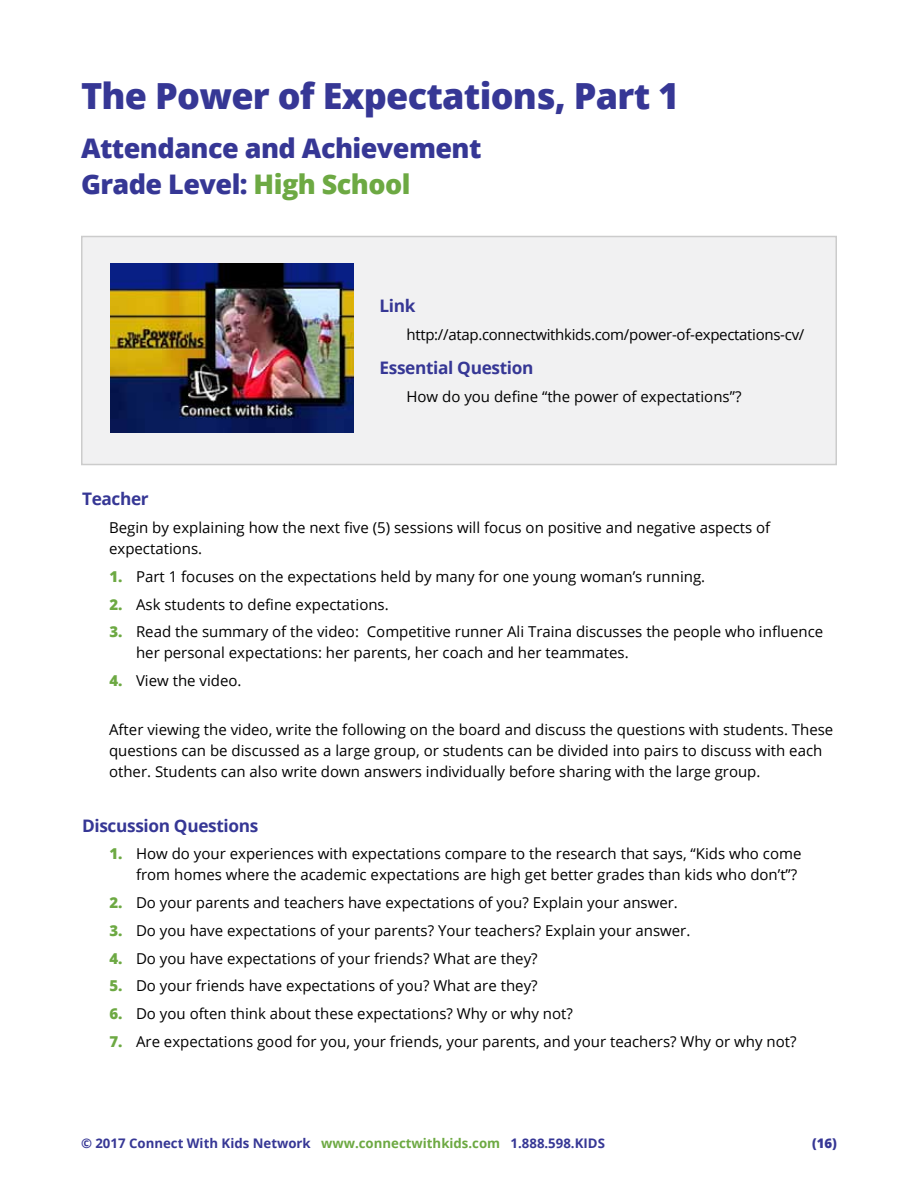
<style>
.page{position:relative;width:918px;height:1188px;background:#fff}
.page>*{position:absolute;margin:0;border:0;box-sizing:border-box;transform-origin:0 0}
.t1{font:800 36px "Open Sans";letter-spacing:-.02em;color:#363795}
.t2{font:800 27px/36px "Open Sans";letter-spacing:-.02em;color:#363795}
.t3{font:700 17.25px "Open Sans";letter-spacing:-.02em;color:#363795}
.t4{font:15px/21px "Open Sans";color:#000}
.t5{font:15px "Open Sans";letter-spacing:-.02em;color:#000}
.t6{font:700 13.2px "Open Sans";color:#363795}
.t7{font:800 13.2px "Open Sans";color:#363795}
.s1{color:#6da943}
.s2{font-weight:800;color:#6da943}
</style>
<div class="page">
<div style="left:82px;top:237px;width:754px;height:228px;background:#f1f1f2"></div>
<div style="left:81px;top:236px;width:756px;height:229px;border:2px solid #ccc"></div>
<img style="left:111px;top:264px;width:242px;height:169px">
<h1 class="t1" style="left:81px;top:68px;width:600px">The Power of Expectations, Part 1</h1>
<h2 class="t2" style="left:81px;top:129px;width:402px">Attendance and Achievement<br>Grade Level: <span class="s1">High School</span></h2>
<p class="t3" style="left:380px;top:294px;width:38px">Link</p>
<p class="t5" style="left:406px;top:325px;width:399px">http://atap.connectwithkids.com/power-of-expectations-cv/</p>
<p class="t3" style="left:380px;top:356px;width:155px">Essential Question</p>
<p class="t4" style="left:406px;top:385px;width:336px">How do you define “the power of expectations”?</p>
<p class="t3" style="left:82px;top:487px;width:68px">Teacher</p>
<p class="t4" style="left:109px;top:517px;width:663px">Begin by explaining how the next five (5) sessions will focus on positive and negative aspects of expectations.</p>
<p class="t4" style="left:109px;top:566px;width:597px"><span class="s2">1.</span> Part 1 focuses on the expectations held by many for one young woman’s running.</p>
<p class="t4" style="left:109px;top:593px;width:281px"><span class="s2">2.</span> Ask students to define expectations.</p>
<p class="t4" style="left:136px;top:621px;width:689px;text-indent:-27px"><span class="s2">3.</span> Read the summary of the video: Competitive runner Ali Traina discusses the people who influence her personal expectations: her parents, her coach and her teammates.</p>
<p class="t4" style="left:109px;top:670px;width:134px"><span class="s2">4.</span> View the video.</p>
<p class="t4" style="left:109px;top:719px;width:726px">After viewing the video, write the following on the board and discuss the questions with students. These questions can be discussed as a large group, or students can be divided into pairs to discuss with each other. Students can also write down answers individually before sharing with the large group.</p>
<p class="t3" style="left:82px;top:813px;width:178px">Discussion Questions</p>
<p class="t4" style="left:109px;top:843px;width:694px;text-align:right"><span class="s2">1.</span> How do your experiences with expectations compare to the research that says, “Kids who come from homes where the academic expectations are high get better grades than kids who don’t”?</p>
<p class="t4" style="left:109px;top:892px;width:570px"><span class="s2">2.</span> Do your parents and teachers have expectations of you? Explain your answer.</p>
<p class="t4" style="left:109px;top:920px;width:582px"><span class="s2">3.</span> Do you have expectations of your parents? Your teachers? Explain your answer.</p>
<p class="t4" style="left:109px;top:947px;width:430px"><span class="s2">4.</span> Do you have expectations of your friends? What are they?</p>
<p class="t4" style="left:109px;top:975px;width:430px"><span class="s2">5.</span> Do your friends have expectations of you? What are they?</p>
<p class="t4" style="left:109px;top:1003px;width:465px"><span class="s2">6.</span> Do you often think about these expectations? Why or why not?</p>
<p class="t4" style="left:109px;top:1031px;width:689px"><span class="s2">7.</span> Are expectations good for you, your friends, your parents, and your teachers? Why or why not?</p>
<p class="t6" style="left:81px;top:1133px;width:525px">© 2017 Connect With Kids Network <span class="s1">www.connectwithkids.com</span> 1.888.598.KIDS</p>
<p class="t7" style="left:812px;top:1133px;width:26px">(16)</p>
</div>
